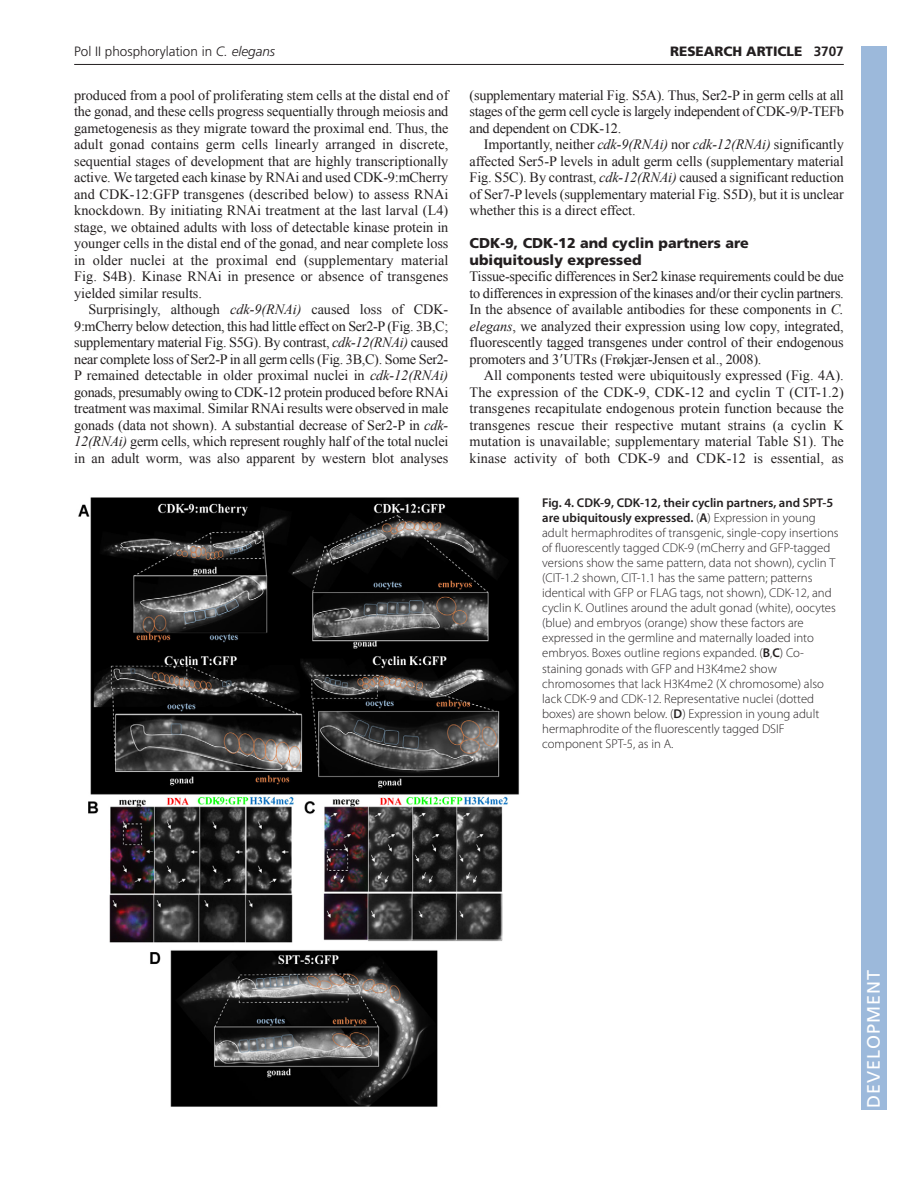
<style>
.page{position:relative;width:918px;height:1188px;background:#fff}
.page>*{position:absolute;margin:0;border:0;box-sizing:border-box;transform-origin:0 0}
.t1{font:18px "Frutiger LT Std";letter-spacing:.055em;color:#fff}
.t2{font:14.25px/16.5px "Times New Roman";letter-spacing:-.005em;color:#231f20;text-align:justify}
.t3{font:900 14.25px/16.5px "Frutiger LT Std";color:#231f20}
.t4{font:300 13.5px "Frutiger";color:#231f20}
.t5{font:900 13.5px "Frutiger LT Std";color:#231f20}
.t6{font:300 12.75px/15px "Myriad Pro";color:#231f20}
.s1{font-style:italic}
.s2{font-weight:700}
.s3{font-family:"Mathematical Pi One"}
.s4{font-weight:600}
</style>
<div class="page">
<hr style="left:74px;top:64px;width:770px;height:1px;background:#231f20">
<img style="left:78px;top:497px;width:442px;height:610px">
<div style="left:861px;top:46px;width:25px;height:1064px;background:#9cb9db"></div>
<p class="t4" style="left:74px;top:46px;width:203px">Pol II phosphorylation in <span class="s1">C. elegans</span></p>
<p class="t5" style="left:670px;top:46px;width:175px">RESEARCH ARTICLE <span class="s2">3707</span></p>
<p class="t2" style="left:74px;top:87px;width:376px">produced from a pool of proliferating stem cells at the distal end of the gonad, and these cells progress sequentially through meiosis and gametogenesis as they migrate toward the proximal end. Thus, the adult gonad contains germ cells linearly arranged in discrete, sequential stages of development that are highly transcriptionally active. We targeted each kinase by RNAi and used CDK-9:mCherry and CDK-12:GFP transgenes (described below) to assess RNAi knockdown. By initiating RNAi treatment at the last larval (L4) stage, we obtained adults with loss of detectable kinase protein in younger cells in the distal end of the gonad, and near complete loss in older nuclei at the proximal end (supplementary material Fig. S4B). Kinase RNAi in presence or absence of transgenes yielded similar results.</p>
<p class="t2" style="left:74px;top:301px;width:376px;text-indent:14px">Surprisingly, although <span class="s1">cdk-9(RNAi)</span> caused loss of CDK-9:mCherry below detection, this had little effect on Ser2-P (Fig. 3B,C; supplementary material Fig. S5G). By contrast, <span class="s1">cdk-12(RNAi)</span> caused near complete loss of Ser2-P in all germ cells (Fig. 3B,C). Some Ser2- P remained detectable in older proximal nuclei in <span class="s1">cdk-12(RNAi) </span>gonads, presumably owing to CDK-12 protein produced before RNAi treatment was maximal. Similar RNAi results were observed in male gonads (data not shown). A substantial decrease of Ser2-P in <span class="s1">cdk-12(RNAi)</span> germ cells, which represent roughly half of the total nuclei in an adult worm, was also apparent by western blot analyses</p>
<p class="t2" style="left:470px;top:87px;width:376px">(supplementary material Fig. S5A). Thus, Ser2-P in germ cells at all stages of the germ cell cycle is largely independent of CDK-9/P-TEFb and dependent on CDK-12.</p>
<p class="t2" style="left:470px;top:136px;width:376px;text-indent:14px">Importantly, neither <span class="s1">cdk-9(RNAi)</span> nor <span class="s1">cdk-12(RNAi)</span> significantly affected Ser5-P levels in adult germ cells (supplementary material Fig. S5C). By contrast, <span class="s1">cdk-12(RNAi)</span> caused a significant reduction of Ser7-P levels (supplementary material Fig. S5D), but it is unclear whether this is a direct effect.</p>
<p class="t3" style="left:470px;top:236px;width:281px">CDK-9, CDK-12 and cyclin partners are ubiquitously expressed</p>
<p class="t2" style="left:470px;top:268px;width:376px">Tissue-specific differences in Ser2 kinase requirements could be due to differences in expression of the kinases and/or their cyclin partners.<br>In the absence of available antibodies for these components in <span class="s1">C. elegans</span>, we analyzed their expression using low copy, integrated, fluorescently tagged transgenes under control of their endogenous promoters and 3<span class="s3">-</span>UTRs (Frøkjær-Jensen et al., 2008).</p>
<p class="t2" style="left:470px;top:367px;width:376px;text-indent:14px">All components tested were ubiquitously expressed (Fig. 4A).<br>The expression of the CDK-9, CDK-12 and cyclin T (CIT-1.2) transgenes recapitulate endogenous protein function because the transgenes rescue their respective mutant strains (a cyclin K mutation is unavailable; supplementary material Table S1). The kinase activity of both CDK-9 and CDK-12 is essential, as</p>
<p class="t6" style="left:542px;top:497px;width:298px"><span class="s4">Fig. 4. CDK-9, CDK-12, their cyclin partners, and SPT-5 are ubiquitously expressed.</span> (<span class="s4">A</span>) Expression in young adult hermaphrodites of transgenic, single-copy insertions of fluorescently tagged CDK-9 (mCherry and GFP-tagged versions show the same pattern, data not shown), cyclin T (CIT-1.2 shown, CIT-1.1 has the same pattern; patterns identical with GFP or FLAG tags, not shown), CDK-12, and cyclin K. Outlines around the adult gonad (white), oocytes (blue) and embryos (orange) show these factors are expressed in the germline and maternally loaded into embryos. Boxes outline regions expanded. (<span class="s4">B</span>,<span class="s4">C</span>) Co&shy;staining gonads with GFP and H3K4me2 show chromosomes that lack H3K4me2 (X chromosome) also lack CDK-9 and CDK-12. Representative nuclei (dotted boxes) are shown below. (<span class="s4">D</span>) Expression in young adult hermaphrodite of the fluorescently tagged DSIF component SPT-5, as in A.</p>
<p class="t1" style="left:863px;top:1108px;width:140px;rotate:-90deg">DEVELOPMENT</p>
</div>
